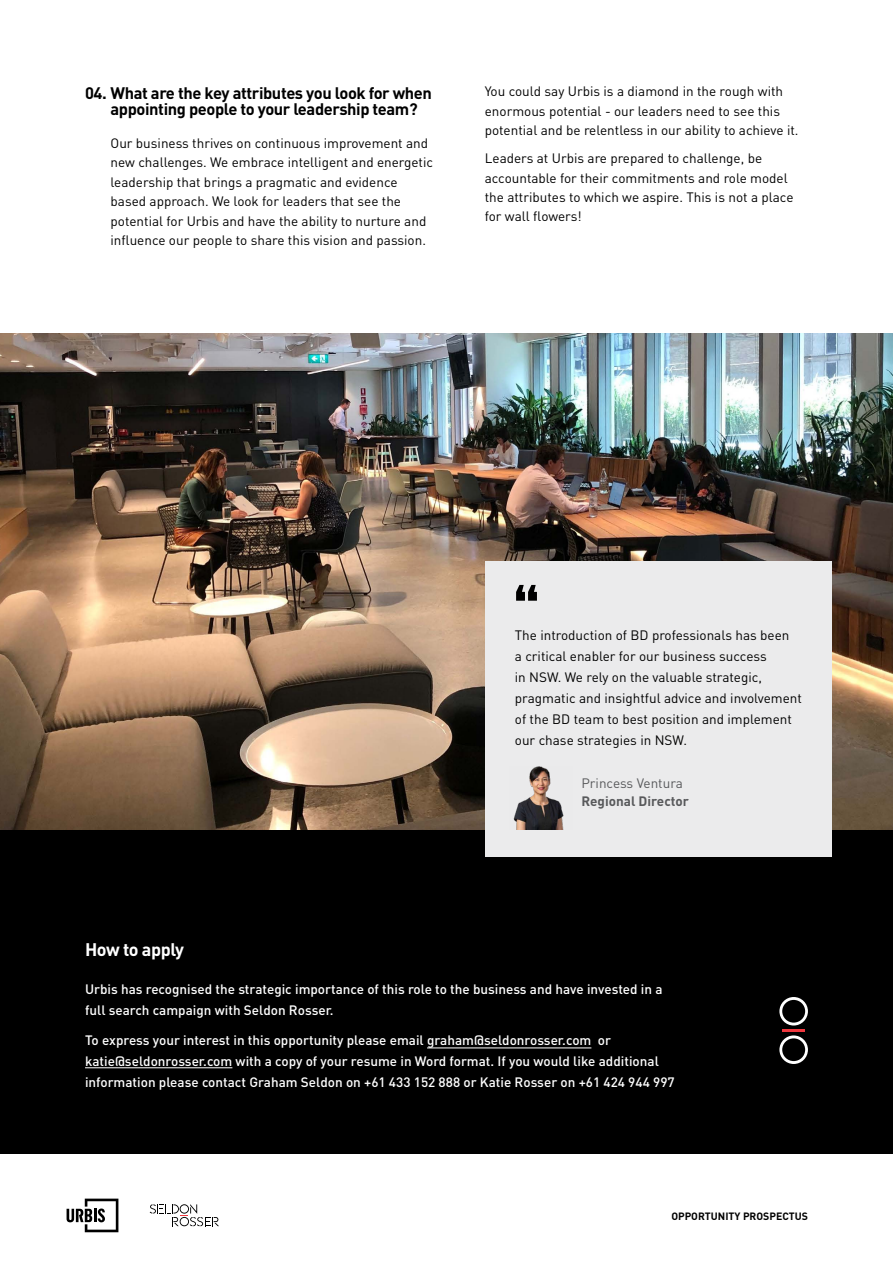
<style>
.page{position:relative;width:893px;height:1263px;background:#fff}
.page>*{position:absolute;margin:0;border:0;box-sizing:border-box;transform-origin:0 0}
.t1{font:700 18px "DIN";letter-spacing:-.025em;color:#fff}
.t2{font:700 16.5px/16.5px "DIN";letter-spacing:-.025em;color:#000}
.t3{font:13.5px/19.5px "DIN";color:#000}
.t4{font:500 13.5px/21px "DIN";color:#fff}
.t5{font:700 13.5px "DIN";color:#58595b}
.t6{font:13.5px "DIN";color:#58595b}
.t7{font:700 10.5px "DIN";color:#000}
</style>
<div class="page">
<div style="left:0;top:809px;width:893px;height:345px;background:#000"></div>
<hr style="left:427px;top:1047px;width:164px;height:1px;background:#fff">
<hr style="left:85px;top:1067px;width:147px;height:1px;background:#fff">
<svg style="left:779px;top:997px;width:29px;height:28px"></svg>
<hr style="left:783px;top:1029px;width:22px;height:3px;background:#ef373e">
<svg style="left:779px;top:1035px;width:29px;height:29px"></svg>
<img style="left:0;top:333px;width:893px;height:496px">
<div style="left:485px;top:561px;width:347px;height:295px;background:#ebebec"></div>
<svg style="left:516px;top:585px;width:21px;height:16px"></svg>
<img style="left:513px;top:766px;width:51px;height:63px">
<svg style="left:150px;top:1204px;width:69px;height:22px"></svg>
<svg style="left:67px;top:1198px;width:51px;height:34px"></svg>
<p class="t2" style="left:111px;top:84px;width:323px;text-indent:-26px">04. What are the key attributes you look for when appointing people to your leadership team?</p>
<p class="t3" style="left:111px;top:133px;width:324px">Our business thrives on continuous improvement and new challenges. We embrace intelligent and energetic leadership that brings a pragmatic and evidence based approach. We look for leaders that see the potential for Urbis and have the ability to nurture and influence our people to share this vision and passion.</p>
<p class="t3" style="left:485px;top:81px;width:315px">You could say Urbis is a diamond in the rough with enormous potential - our leaders need to see this potential and be relentless in our ability to achieve it.</p>
<p class="t3" style="left:485px;top:148px;width:310px">Leaders at Urbis are prepared to challenge, be accountable for their commitments and role model the attributes to which we aspire. This is not a place for wall flowers!</p>
<p class="t3" style="left:515px;top:624px;width:289px;line-height:21px">The introduction of BD professionals has been<br>a critical enabler for our business success<br>in NSW. We rely on the valuable strategic, pragmatic and insightful advice and involvement of the BD team to best position and implement our chase strategies in NSW.</p>
<p class="t6" style="left:581px;top:775px;width:103px">Princess Ventura</p>
<p class="t5" style="left:581px;top:793px;width:109px">Regional Director</p>
<h1 class="t1" style="left:85px;top:938px;width:100px">How to apply</h1>
<p class="t4" style="left:85px;top:978px;width:579px">Urbis has recognised the strategic importance of this role to the business and have invested in a full search campaign with Seldon Rosser.</p>
<p class="t4" style="left:85px;top:1029px;width:591px">To express your interest in this opportunity please email graham@seldonrosser.com or katie@seldonrosser.com with a copy of your resume in Word format. If you would like additional information please contact Graham Seldon on +61 433 152 888 or Katie Rosser on +61 424 944 997</p>
<p class="t7" style="left:671px;top:1209px;width:138px">OPPORTUNITY PROSPECTUS</p>
</div>
